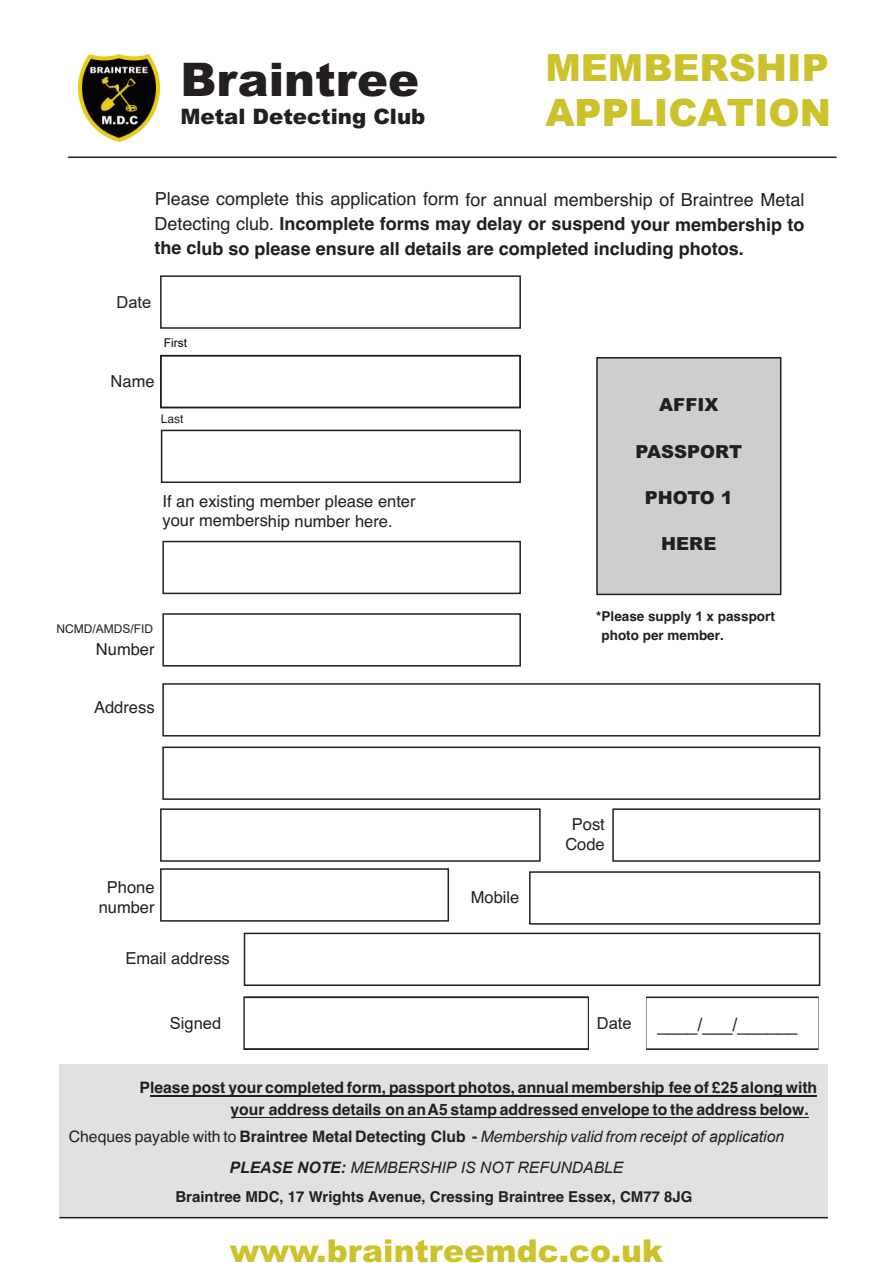
<style>
.page{position:relative;width:893px;height:1263px;background:#fff}
.page>*{position:absolute;margin:0;border:0;box-sizing:border-box;transform-origin:0 0}
.t1{font:900 46.35px "Arial";color:#231f20}
.t2{font:900 37.5px/45px "Arial";color:#ccc22b}
.t3{font:900 31.5px "Arial";color:#ccc22b}
.t4{font:900 21.3px "Arial";color:#231f20}
.t5{font:700 18px/24.6px "Helvetica";color:#231f20;text-align:justify}
.t6{font:900 18px "Arial";color:#231f20}
.t7{font:18px "Arial";color:#231f20}
.t8{font:16.5px/19.8px "Helvetica";color:#231f20;text-align:center}
.t9{font:16.5px "Arial";color:#231f20}
.t10{font:700 15.75px/21.9px "Helvetica";color:#231f20}
.t11{font:italic 15.75px "Arial";color:#231f20}
.t12{font:700 15px "Helvetica";color:#231f20}
.t13{font:700 13.5px/19.2px "Helvetica";color:#231f20}
.t14{font:12px "Arial";color:#231f20}
.t15{font:12px "Arial";color:#000}
.t16{font:12px "Helvetica";color:#231f20}
.s1{font-weight:400}
.s2{font-family:"Helvetica"}
.s3{font-family:"Arial"}
.s4{font-weight:400;font-style:italic}
.s5{font-family:"Arial";font-weight:400;font-style:italic}
.s6{font-weight:700}
</style>
<div class="page">
<div style="left:59px;top:1064px;width:769px;height:154px;background:#e0e1e3"></div>
<img style="left:79px;top:54px;width:81px;height:87px">
<div style="left:161px;top:430px;width:360px;height:53px;border:2px solid #231f20"></div>
<div style="left:162px;top:613px;width:359px;height:53px;border:2px solid #231f20"></div>
<div style="left:162px;top:541px;width:359px;height:53px;border:2px solid #231f20"></div>
<div style="left:162px;top:683px;width:658px;height:53px;border:2px solid #231f20"></div>
<div style="left:162px;top:746px;width:658px;height:54px;border:2px solid #231f20"></div>
<div style="left:160px;top:808px;width:381px;height:54px;border:2px solid #231f20"></div>
<div style="left:612px;top:808px;width:208px;height:54px;border:2px solid #231f20"></div>
<div style="left:160px;top:868px;width:289px;height:54px;border:2px solid #231f20"></div>
<div style="left:529px;top:871px;width:291px;height:54px;border:2px solid #231f20"></div>
<div style="left:598px;top:358px;width:182px;height:236px;background:#cdced0"></div>
<div style="left:596px;top:357px;width:185px;height:238px;border:2px solid #231f20"></div>
<div style="left:646px;top:997px;width:173px;height:52px;border:1px solid #231f20"></div>
<hr style="left:68px;top:157px;width:769px;height:1px;background:#231f20">
<hr style="left:59px;top:1217px;width:769px;height:1px;background:#231f20">
<div style="left:160px;top:355px;width:361px;height:53px;border:2px solid #231f20"></div>
<div style="left:160px;top:275px;width:361px;height:54px;border:2px solid #231f20"></div>
<div style="left:244px;top:933px;width:576px;height:53px;border:2px solid #231f20"></div>
<div style="left:243px;top:997px;width:346px;height:53px;border:1px solid #231f20"></div>
<hr style="left:150px;top:1095px;width:667px;height:2px;background:#231f20">
<hr style="left:231px;top:1117px;width:577px;height:1px;background:#231f20">
<h1 class="t1" style="left:180px;top:53px;width:240px">Braintree</h1>
<h3 class="t4" style="left:180px;top:104px;width:247px">Metal Detecting Club</h3>
<h2 class="t2" style="left:545px;top:45px;width:287px">MEMBERSHIP<br>APPLICATION</h2>
<p class="t5" style="left:155px;top:187px;width:651px"><span class="s1">Please complete this application form for annual membership of Braintree Metal Detecting club.</span> Incomplete forms may delay or suspend your membership to the club so please ensure all details are completed including photos.</p>
<p class="t9" style="left:117px;top:291px;width:36px">Date</p>
<p class="t15" style="left:164px;top:334px;width:25px">First</p>
<p class="t8" style="left:111px;top:371px;width:46px">Name</p>
<p class="t16" style="left:161px;top:412px;width:24px">Last</p>
<p class="t8" style="left:162px;top:491px;width:255px;text-align:left">If an existing member please enter your membership number here.</p>
<p class="t14" style="left:56px;top:621px;width:98px"><span class="s2">NCMD</span>/AMDS/FID</p>
<p class="t8" style="left:96px;top:639px;width:60px">Number</p>
<p class="t8" style="left:94px;top:698px;width:62px">Address</p>
<p class="t8" style="left:99px;top:877px;width:57px">Phone number</p>
<p class="t8" style="left:125px;top:949px;width:106px">Email address</p>
<p class="t9" style="left:170px;top:1012px;width:53px">Signed</p>
<p class="t6" style="left:659px;top:395px;width:61px">AFFIX</p>
<p class="t6" style="left:636px;top:441px;width:108px">PASSPORT</p>
<p class="t6" style="left:645px;top:487px;width:89px">PHOTO 1</p>
<p class="t6" style="left:661px;top:533px;width:57px">HERE</p>
<p class="t13" style="left:602px;top:606px;width:175px;text-indent:-5px">*Please supply <span class="s3">1</span> x passport photo per member.</p>
<p class="t8" style="left:471px;top:887px;width:50px">Mobile</p>
<p class="t8" style="left:565px;top:814px;width:41px">Post<br>Code</p>
<p class="t9" style="left:597px;top:1012px;width:36px">Date</p>
<p class="t7" style="left:657px;top:1012px;width:142px">____/___/______</p>
<p class="t10" style="left:230px;top:1076px;width:588px;text-indent:-91px">Please post your completed form, passport photos, annual membership fee of £<span class="s3">25 a</span>long with your address details on an A5 stamp addressed envelope to the address below.</p>
<p class="t10" style="left:69px;top:1126px;width:717px"><span class="s1">Cheques payable with to</span> Braintree Metal Detecting Club - <span class="s4">Membership valid from</span> <span class="s5">receipt of application</span></p>
<p class="t11" style="left:230px;top:1157px;width:395px"><span class="s6">PLEASE NOTE:</span> MEMBERSHIP IS NOT REFUNDABLE</p>
<p class="t12" style="left:175px;top:1188px;width:519px">Braintree MDC, 17 Wrights Avenue, Cressing Braintree Essex, CM77 8JG</p>
<h3 class="t3" style="left:230px;top:1233px;width:435px">www.braintreemdc.co.uk</h3>
</div>
